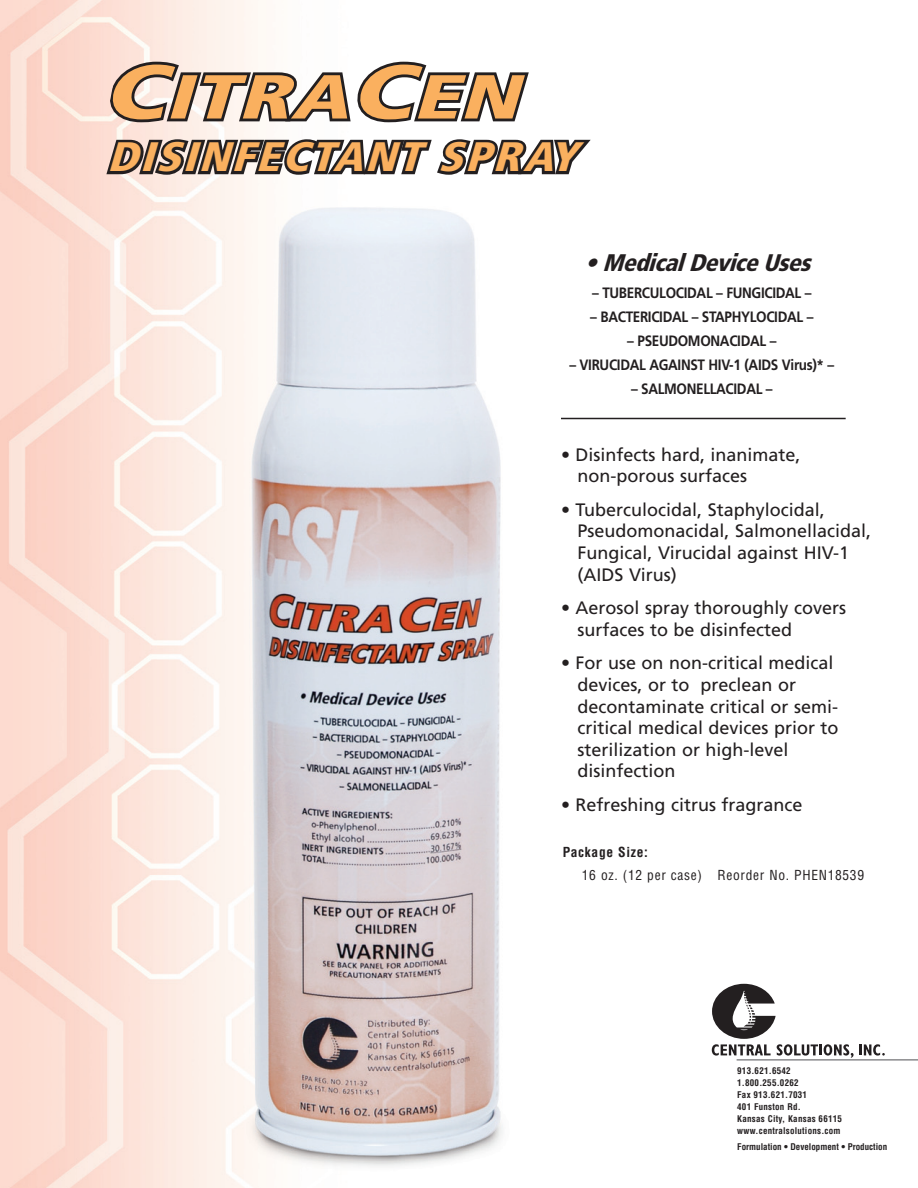
<style>
.page{position:relative;width:918px;height:1188px;background:#fff}
.page>*{position:absolute;margin:0;border:0;box-sizing:border-box;transform-origin:0 0}
.t1{font:italic 900 condensed 61.95px "Frutiger";color:#fab05f;scale:1.43 1}
.t2{font:italic 900 condensed 41.1px "Frutiger";color:#fab05f;scale:1.11 1}
.t3{font:italic 900 condensed 24px "Frutiger";color:#231f20}
.t4{font:18px "Frutiger";color:#231f20}
.t5{font:700 15px "Frutiger";letter-spacing:-.025em;color:#231f20;scale:.9 1}
.t6{font:condensed 13.5px "Helvetica";letter-spacing:.05em;color:#231f20}
.t7{font:700 condensed 13.5px "Helvetica";letter-spacing:.05em;color:#231f20}
.t8{font:700 condensed 9px "Helvetica";letter-spacing:.025em;color:#231f20}
.t9{font:700 condensed 9px "Helvetica";color:#231f20}
.s1{font-size:76.05px}
</style>
<div class="page">
<img style="left:0;top:0;width:918px;height:1188px">
<hr style="left:561px;top:418px;width:285px;height:1px;background:#231f20">
<hr style="left:737px;top:1059px;width:181px;height:1px;background:#636366">
<svg style="left:103px;top:136px;width:494px;height:42px"></svg>
<svg style="left:102px;top:59px;width:431px;height:67px"></svg>
<svg style="left:712px;top:984px;width:173px;height:74px"></svg>
<p class="t1" style="left:101px;top:60px;width:308px"><span class="s1">C</span>ITRA<span class="s1">C</span>EN</p>
<p class="t2" style="left:107px;top:132px;width:437px">DISINFECTANT SPRAY</p>
<p class="t3" style="left:585px;top:248px;width:235px">• Medical Device Uses</p>
<p class="t5" style="left:592px;top:284px;width:245px">– TUBERCULOCIDAL – FUNGICIDAL –</p>
<p class="t5" style="left:590px;top:308px;width:250px">– BACTERICIDAL – STAPHYLOCIDAL –</p>
<p class="t5" style="left:627px;top:332px;width:167px">– PSEUDOMONACIDAL –</p>
<p class="t5" style="left:569px;top:356px;width:296px">– VIRUCIDAL AGAINST HIV-1 (AIDS Virus)* –</p>
<p class="t5" style="left:631px;top:380px;width:159px">– SALMONELLACIDAL –</p>
<p class="t4" style="left:561px;top:444px;width:241px">• Disinfects hard, inanimate,</p>
<p class="t4" style="left:578px;top:465px;width:171px">non-porous surfaces</p>
<p class="t4" style="left:561px;top:499px;width:265px">• Tuberculocidal, Staphylocidal,</p>
<p class="t4" style="left:578px;top:521px;width:295px">Pseudomonacidal, Salmonellacidal,</p>
<p class="t4" style="left:578px;top:542px;width:273px">Fungical, Virucidal against HIV-1</p>
<p class="t4" style="left:578px;top:564px;width:101px">(AIDS Virus)</p>
<p class="t4" style="left:561px;top:597px;width:287px">• Aerosol spray thoroughly covers</p>
<p class="t4" style="left:578px;top:619px;width:216px">surfaces to be disinfected</p>
<p class="t4" style="left:561px;top:653px;width:274px">• For use on non-critical medical</p>
<p class="t4" style="left:578px;top:674px;width:220px">devices, or to preclean or</p>
<p class="t4" style="left:578px;top:696px;width:262px">decontaminate critical or semi-</p>
<p class="t4" style="left:578px;top:717px;width:263px">critical medical devices prior to</p>
<p class="t4" style="left:578px;top:739px;width:213px">sterilization or high-level</p>
<p class="t4" style="left:578px;top:761px;width:100px">disinfection</p>
<p class="t4" style="left:561px;top:794px;width:243px">• Refreshing citrus fragrance</p>
<p class="t7" style="left:563px;top:843px;width:87px">Package Size:</p>
<p class="t6" style="left:582px;top:867px;width:122px">16 oz. (12 per case)</p>
<p class="t6" style="left:718px;top:867px;width:148px">Reorder No. PHEN18539</p>
<p class="t8" style="left:737px;top:1065px;width:55px">913.621.6542</p>
<p class="t8" style="left:737px;top:1077px;width:63px">1.800.255.0262</p>
<p class="t8" style="left:737px;top:1089px;width:71px">Fax 913.621.7031</p>
<p class="t8" style="left:737px;top:1101px;width:65px">401 Funston Rd.</p>
<p class="t8" style="left:737px;top:1113px;width:106px">Kansas City, Kansas 66115</p>
<p class="t8" style="left:737px;top:1125px;width:105px">www.centralsolutions.com</p>
<p class="t9" style="left:737px;top:1141px;width:151px">Formulation • Development • Production</p>
</div>
